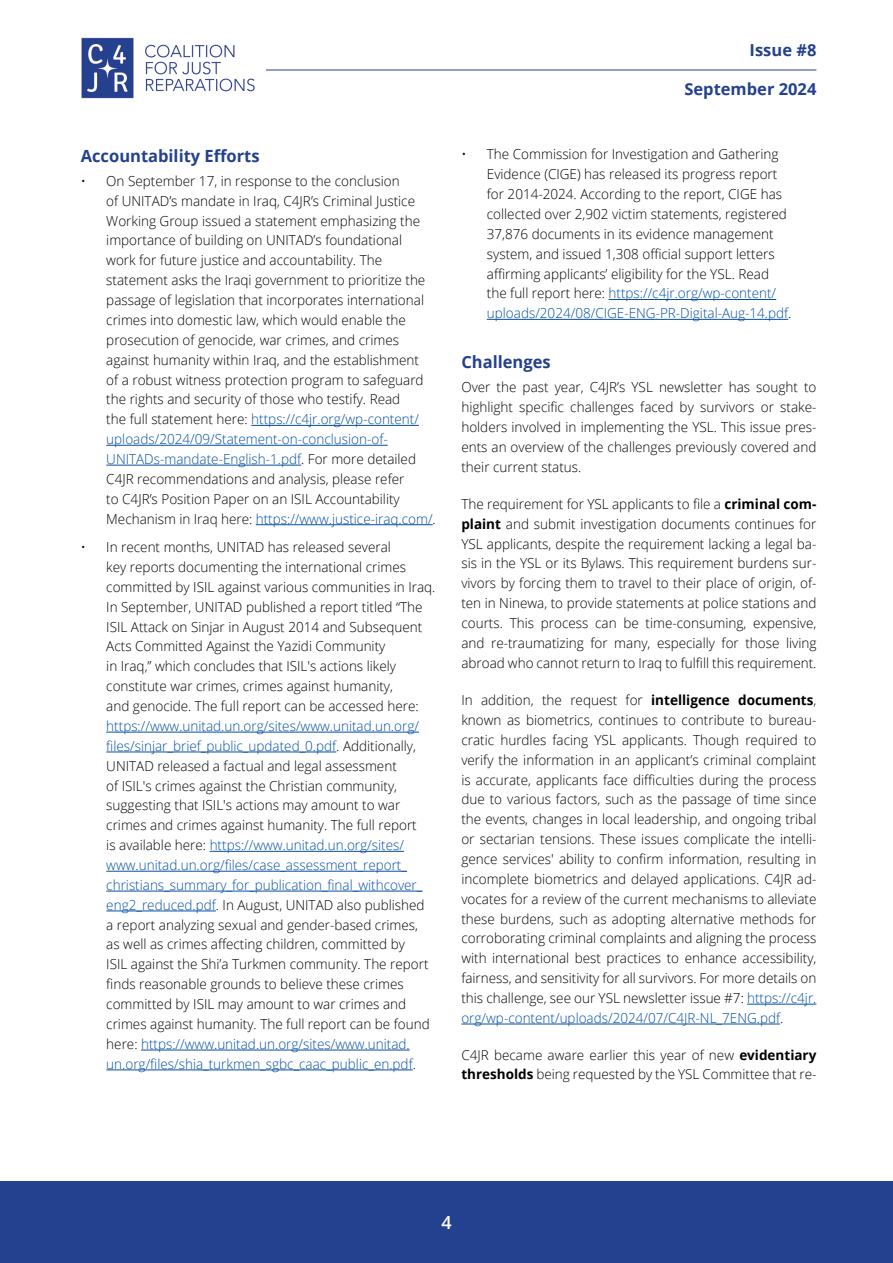
<style>
.page{position:relative;width:893px;height:1263px;background:#fff}
.page>*{position:absolute;margin:0;border:0;box-sizing:border-box;transform-origin:0 0}
.t1{font:600 18px "Open Sans";color:#fff}
.t2{font:700 16.8px "Open Sans";color:#24418f}
.t3{font:700 16.5px "Open Sans";color:#24418f}
.t4{font:300 13.8px/19.8px "Open Sans";color:#000}
.t5{font:300 13.5px/19.5px "Open Sans";color:#000}
.s1{color:#034ea2}
.s2{font-weight:700}
</style>
<div class="page">
<div style="left:0;top:1181px;width:893px;height:82px;background:#24418f"></div>
<hr style="left:258px;top:70px;width:558px;height:1px;background:#24418f">
<img style="left:81px;top:37px;width:185px;height:62px">
<hr style="left:251px;top:425px;width:168px;height:1px;background:#034ea2">
<hr style="left:106px;top:445px;width:282px;height:1px;background:#034ea2">
<hr style="left:106px;top:465px;width:195px;height:1px;background:#034ea2">
<hr style="left:256px;top:524px;width:177px;height:1px;background:#034ea2">
<hr style="left:106px;top:732px;width:313px;height:1px;background:#034ea2">
<hr style="left:106px;top:752px;width:230px;height:1px;background:#034ea2">
<hr style="left:210px;top:851px;width:194px;height:1px;background:#034ea2">
<hr style="left:106px;top:871px;width:301px;height:1px;background:#034ea2">
<hr style="left:106px;top:891px;width:316px;height:1px;background:#034ea2">
<hr style="left:106px;top:910px;width:110px;height:1px;background:#034ea2">
<hr style="left:141px;top:1050px;width:269px;height:1px;background:#034ea2">
<hr style="left:106px;top:1069px;width:307px;height:1px;background:#034ea2">
<hr style="left:609px;top:299px;width:167px;height:1px;background:#034ea2">
<hr style="left:487px;top:319px;width:301px;height:1px;background:#034ea2">
<hr style="left:747px;top:1004px;width:69px;height:1px;background:#034ea2">
<hr style="left:461px;top:1024px;width:319px;height:1px;background:#034ea2">
<p class="t2" style="left:81px;top:144px;width:180px">Accountability Efforts</p>
<p class="t4" style="left:106px;top:171px;width:331px;text-indent:-26px">• On September 17, in response to the conclusion<br>of UNITAD’s mandate in Iraq, C4JR’s Criminal Justice Working Group issued a statement emphasizing the importance of building on UNITAD’s foundational<br>work for future justice and accountability. The statement asks the Iraqi government to prioritize the passage of legislation that incorporates international crimes into domestic law, which would enable the prosecution of genocide, war crimes, and crimes against humanity within Iraq, and the establishment<br>of a robust witness protection program to safeguard the rights and security of those who testify. Read<br>the full statement here: <span class="s1">https://c4jr.org/wp-content/ uploads/2024/09/Statement-on-conclusion-of-UNITADs-mandate-English-1.pdf</span>. For more detailed C4JR recommendations and analysis, please refer<br>to C4JR’s Position Paper on an ISIL Accountability Mechanism in Iraq here: <span class="s1">https://www.justice-iraq.com/</span>.</p>
<p class="t4" style="left:106px;top:537px;width:331px;text-indent:-26px">• In recent months, UNITAD has released several<br>key reports documenting the international crimes committed by ISIL against various communities in Iraq.<br>In September, UNITAD published a report titled “The ISIL Attack on Sinjar in August 2014 and Subsequent Acts Committed Against the Yazidi Community<br>in Iraq,” which concludes that ISIL's actions likely constitute war crimes, crimes against humanity,<br>and genocide. The full report can be accessed here:</p>
<p class="t4" style="left:106px;top:716px;width:325px"><span class="s1">https://www.unitad.un.org/sites/www.unitad.un.org/ files/sinjar_brief_public_updated_0.pdf</span>. Additionally, UNITAD released a factual and legal assessment<br>of ISIL's crimes against the Christian community, suggesting that ISIL's actions may amount to war crimes and crimes against humanity. The full report<br>is available here: <span class="s1">https://www.unitad.un.org/sites/ www.unitad.un.org/files/case_assessment_report_ christians_summary_for_publication_final_withcover_ eng2_reduced.pdf</span>. In August, UNITAD also published a report analyzing sexual and gender-based crimes, as well as crimes affecting children, committed by<br>ISIL against the Shi’a Turkmen community. The report finds reasonable grounds to believe these crimes committed by ISIL may amount to war crimes and crimes against humanity. The full report can be found here: <span class="s1">https://www.unitad.un.org/sites/www.unitad. un.org/files/shia_turkmen_sgbc_caac_public_en.pdf</span>.</p>
<p class="t3" style="left:750px;top:38px;width:68px">Issue #8</p>
<p class="t3" style="left:684px;top:77px;width:134px">September 2024</p>
<p class="t4" style="left:487px;top:144px;width:306px;text-indent:-26px">• The Commission for Investigation and Gathering Evidence (CIGE) has released its progress report for 2014-2024. According to the report, CIGE has collected over 2,902 victim statements, registered 37,876 documents in its evidence management system, and issued 1,308 official support letters affirming applicants’ eligibility for the YSL. Read the full report here: <span class="s1">https://c4jr.org/wp-content/ uploads/2024/08/CIGE-ENG-PR-Digital-Aug-14.pdf</span>.</p>
<p class="t2" style="left:461px;top:350px;width:91px">Challenges</p>
<p class="t4" style="left:461px;top:377px;width:357px;text-align:justify">Over the past year, C4JR’s YSL newsletter has sought to highlight specific challenges faced by survivors or stake&shy;holders involved in implementing the YSL. This issue pres&shy;ents an overview of the challenges previously covered and their current status.</p>
<p class="t4" style="left:461px;top:494px;width:357px;text-align:justify">The requirement for YSL applicants to file a <span class="s2">criminal com&shy;plaint</span> and submit investigation documents continues for YSL applicants, despite the requirement lacking a legal ba&shy;sis in the YSL or its Bylaws. This requirement burdens sur&shy;vivors by forcing them to travel to their place of origin, of&shy;ten in Ninewa, to provide statements at police stations and courts. This process can be time-consuming, expensive, and re-traumatizing for many, especially for those living abroad who cannot return to Iraq to fulfill this requirement.</p>
<p class="t4" style="left:461px;top:690px;width:357px;text-align:justify">In addition, the request for <span class="s2">intelligence documents</span>, known as biometrics, continues to contribute to bureau&shy;cratic hurdles facing YSL applicants. Though required to verify the information in an applicant’s criminal complaint is accurate, applicants face difficulties during the process due to various factors, such as the passage of time since the events, changes in local leadership, and ongoing tribal or sectarian tensions. These issues complicate the intelli&shy;gence services' ability to confirm information, resulting in incomplete biometrics and delayed applications. C4JR ad&shy;vocates for a review of the current mechanisms to alleviate these burdens, such as adopting alternative methods for corroborating criminal complaints and aligning the process with international best practices to enhance accessibility, fairness, and sensitivity for all survivors. For more details on this challenge, see our YSL newsletter issue #7: <span class="s1">https://c4jr. org/wp-content/uploads/2024/07/C4JR-NL_7ENG.pdf</span>.</p>
<p class="t5" style="left:461px;top:1045px;width:357px">C4JR became aware earlier this year of new <span class="s2">evidentiary thresholds</span> being requested by the YSL Committee that re-</p>
<h1 class="t1" style="left:441px;top:1210px;width:12px">4</h1>
</div>
